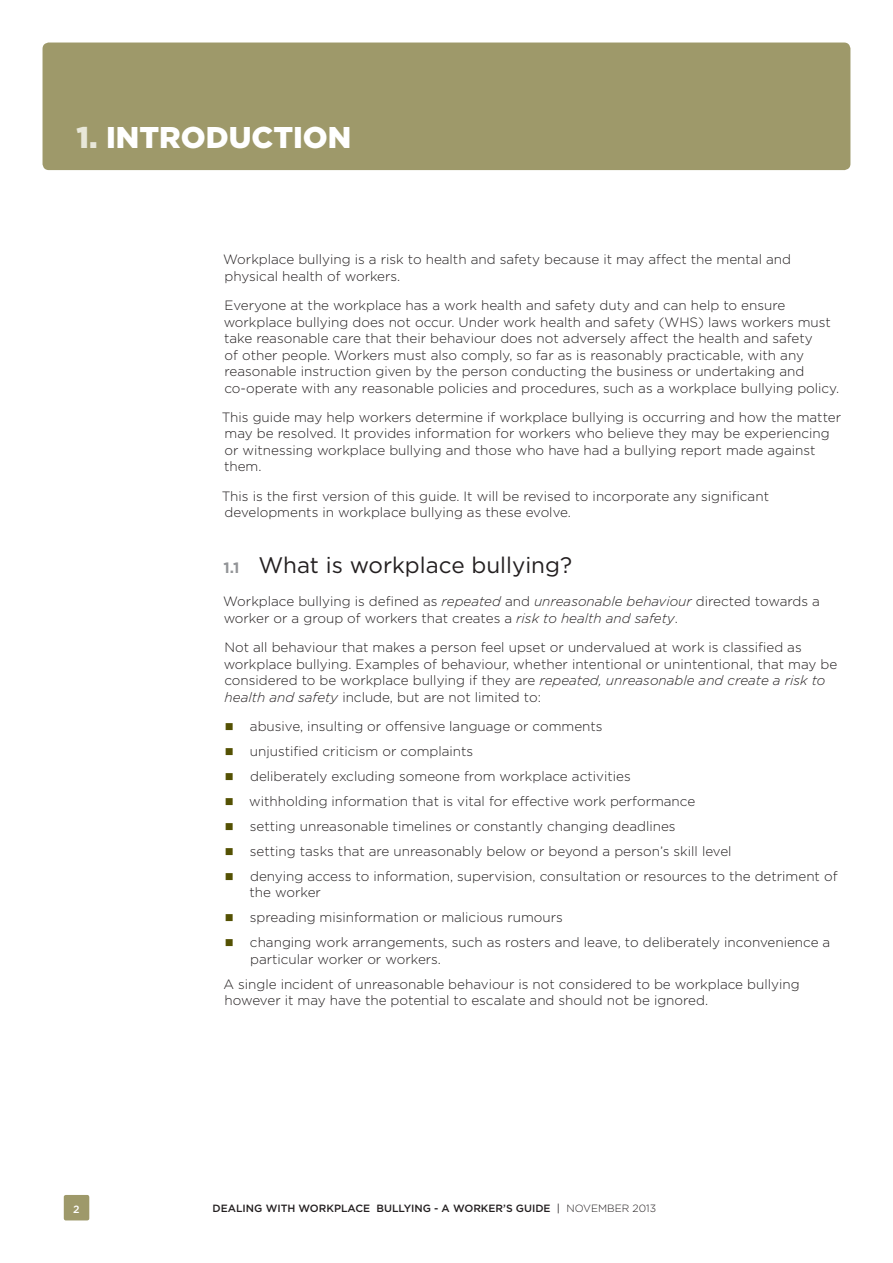
<style>
.page{position:relative;width:893px;height:1263px;background:#fff}
.page>*{position:absolute;margin:0;border:0;box-sizing:border-box;transform-origin:0 0}
.Header_1{font:900 30px "Gotham";color:#fff}
.Header_2{font:22.5px "Gotham";color:#231f20}
.Body_copy{font:300 13.5px/16.5px "Gotham";color:#231f20}
.t1{font:500 10.5px "Gotham";color:#231f20}
.Body_copy-2{font:500 10.5px "Gotham";color:#fff}
.s1{color:#e8e7d9}
.s2{font-weight:700;font-size:15px;color:#939598}
.s3{font-style:italic}
.s4{font-weight:400}
.s5{font-weight:300}
</style>
<div class="page">
<div style="left:43px;top:43px;width:807px;height:127px;background:#9e996a;border-radius:6px"></div>
<div style="left:64px;top:1195px;width:25px;height:25px;background:#9e996a;border-radius:2px"></div>
<h1 class="Header_1" style="left:77px;top:119px;width:276px"><span class="s1">1.</span> INTRODUCTION</h1>
<p class="Body_copy" style="left:223px;top:251px;width:569px">Workplace bullying is a risk to health and safety because it may affect the mental and physical health of workers.</p>
<p class="Body_copy" style="left:224px;top:297px;width:617px">Everyone at the workplace has a work health and safety duty and can help to ensure workplace bullying does not occur. Under work health and safety (WHS) laws workers must take reasonable care that their behaviour does not adversely affect the health and safety<br>of other people. Workers must also comply, so far as is reasonably practicable, with any reasonable instruction given by the person conducting the business or undertaking and co-operate with any reasonable policies and procedures, such as a workplace bullying policy.</p>
<p class="Body_copy" style="left:222px;top:409px;width:621px">This guide may help workers determine if workplace bullying is occurring and how the matter may be resolved. It provides information for workers who believe they may be experiencing or witnessing workplace bullying and those who have had a bullying report made against them.</p>
<p class="Body_copy" style="left:222px;top:487px;width:549px">This is the first version of this guide. It will be revised to incorporate any significant developments in workplace bullying as these evolve.</p>
<h2 class="Header_2" style="left:223px;top:552px;width:350px"><span class="s2">1.1</span> What is workplace bullying?</h2>
<p class="Body_copy" style="left:223px;top:593px;width:598px">Workplace bullying is defined as <span class="s3">repeated</span> and <span class="s3">unreasonable behaviour</span> directed towards a worker or a group of workers that creates a <span class="s3">risk to health and safety</span>.</p>
<p class="Body_copy" style="left:224px;top:639px;width:615px">Not all behaviour that makes a person feel upset or undervalued at work is classified as workplace bullying. Examples of behaviour, whether intentional or unintentional, that may be considered to be workplace bullying if they are <span class="s3">repeated, unreasonable and create a risk to health and safety</span> include, but are not limited to:</p>
<p class="Body_copy" style="left:250px;top:718px;width:354px">abusive, insulting or offensive language or comments</p>
<p class="Body_copy" style="left:250px;top:743px;width:225px">unjustified criticism or complaints</p>
<p class="Body_copy" style="left:250px;top:768px;width:382px">deliberately excluding someone from workplace activities</p>
<p class="Body_copy" style="left:249px;top:793px;width:448px">withholding information that is vital for effective work performance</p>
<p class="Body_copy" style="left:250px;top:818px;width:427px">setting unreasonable timelines or constantly changing deadlines</p>
<p class="Body_copy" style="left:250px;top:843px;width:483px">setting tasks that are unreasonably below or beyond a person’s skill level</p>
<p class="Body_copy" style="left:250px;top:868px;width:590px">denying access to information, supervision, consultation or resources to the detriment of the worker</p>
<p class="Body_copy" style="left:250px;top:909px;width:315px">spreading misinformation or malicious rumours</p>
<p class="Body_copy" style="left:250px;top:934px;width:582px">changing work arrangements, such as rosters and leave, to deliberately inconvenience a particular worker or workers.</p>
<p class="Body_copy" style="left:223px;top:976px;width:578px">A single incident of unreasonable behaviour is not considered to be workplace bullying however it may have the potential to escalate and should not be ignored.</p>
<p class="Body_copy-2" style="left:73px;top:1202px;width:8px">2</p>
<p class="t1" style="left:213px;top:1201px;width:445px">DEALING WITH WORKPLACE BULLYING - A WORKER’S GUIDE <span class="s4">|</span> <span class="s5">NOVEMBER 2013</span></p>
</div>
